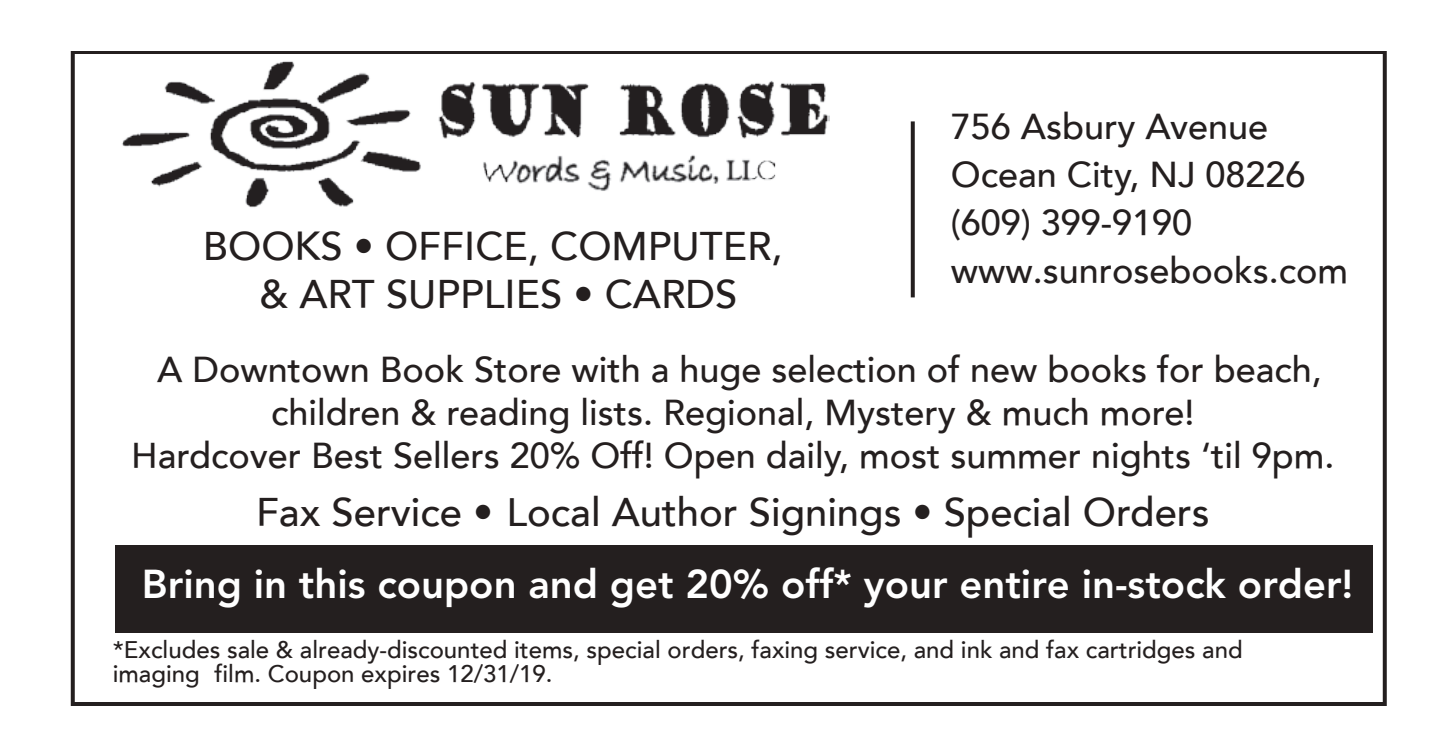
<style>
.page{position:relative;width:1440px;height:756px;background:#fff}
.page>*{position:absolute;margin:0;border:0;box-sizing:border-box;transform-origin:0 0}
.t1{font:500 40px/48px "Avenir";color:#241f1f;text-align:center}
.t2{font:800 40px "Avenir LT Std";color:#fff}
.t3{font:500 36px/48px "Avenir";color:#241f1f;text-align:center}
.t4{font:500 24px/24.8px "Avenir";color:#241f1f}
</style>
<div class="page">
<div style="left:71px;top:52px;width:1316px;height:654px;border:4px solid #241f1f"></div>
<img style="left:122px;top:61px;width:707px;height:147px">
<div style="left:115px;top:545px;width:1258px;height:88px;background:#241f1f"></div>
<svg style="left:911px;top:121px;width:4px;height:176px"></svg>
<p class="t1" style="left:203px;top:223px;width:581px">BOOKS • OFFICE, COMPUTER, &amp; ART SUPPLIES • CARDS</p>
<p class="t3" style="left:951px;top:104px;width:399px;text-align:left">756 Asbury Avenue<br>Ocean City, NJ 08226 (609) 399-9190 www.sunrosebooks.com</p>
<p class="t3" style="left:131px;top:349px;width:1205px;line-height:43.2px">A Downtown Book Store with a huge selection of new books for beach, children &amp; reading lists. Regional, Mystery &amp; much more!<br>Hardcover Best Sellers 20% Off! Open daily, most summer nights ‘til 9pm.</p>
<p class="t1" style="left:256px;top:489px;width:955px">Fax Service • Local Author Signings • Special Orders</p>
<p class="t2" style="left:142px;top:560px;width:1213px">Bring in this coupon and get 20% off* your entire in-stock order!</p>
<p class="t4" style="left:113px;top:638px;width:1131px">*Excludes sale &amp; already-discounted items, special orders, faxing service, and ink and fax cartridges and imaging film. Coupon expires 12/31/19.</p>
</div>
